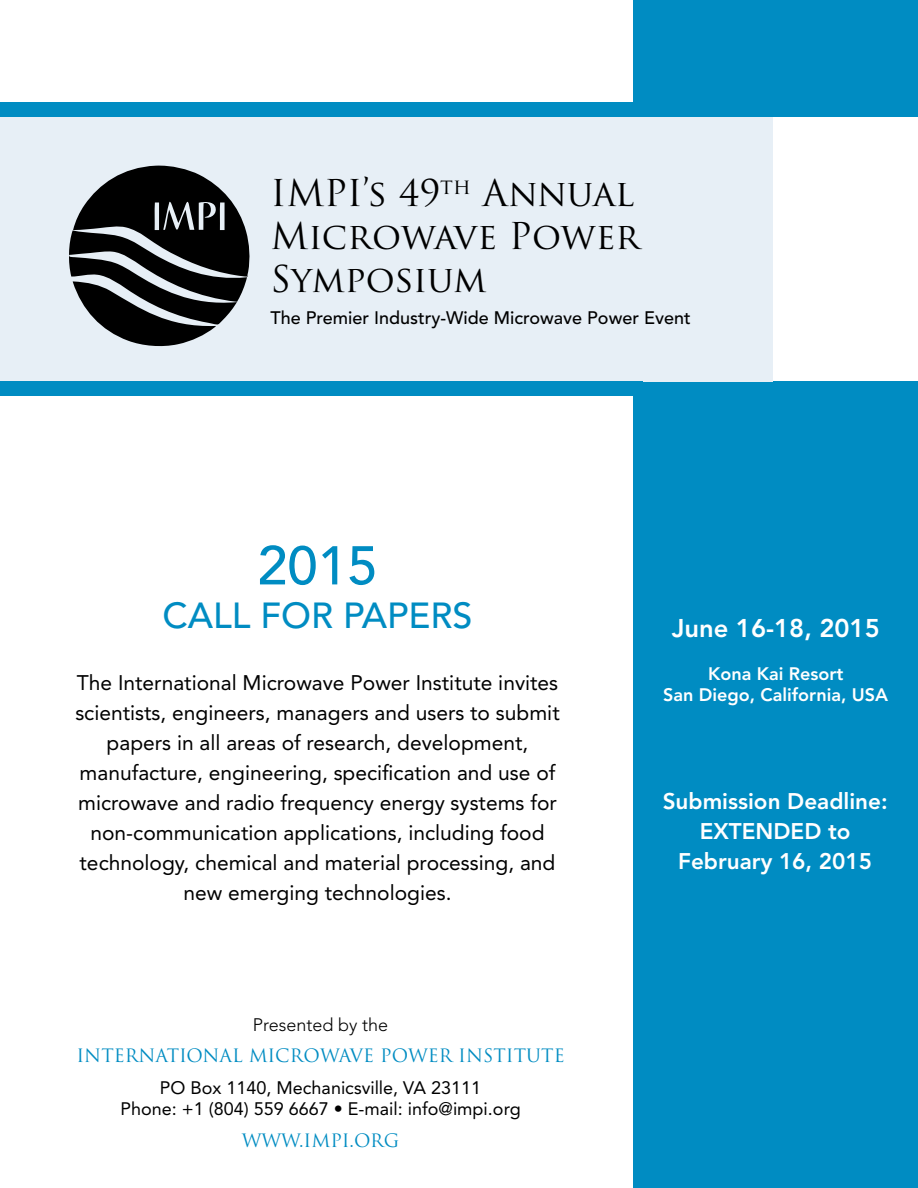
<style>
.page{position:relative;width:918px;height:1188px;background:#fff}
.page>*{position:absolute;margin:0;border:0;box-sizing:border-box;transform-origin:0 0}
.t1{font:500 54px "Avenir LT Std";color:#008cc2}
.t2{font:36px/43.2px "Trajan Pro";color:#000}
.t3{font:500 36px "Avenir LT Std";color:#008cc2}
.t4{font:800 25.5px "Avenir LT Std";color:#fff}
.t5{font:800 22.5px/30px "Avenir LT Std";color:#fff;text-align:center}
.t6{font:21px/30px "Avenir LT Std";color:#000;text-align:center}
.t7{font:18px/21.6px "Avenir LT Std";color:#000;text-align:center}
.t8{font:18px "Trajan Pro";color:#008cc2}
.t9{font:500 18px "Avenir LT Std";color:#000}
.t10{font:800 18px/21.6px "Avenir LT Std";color:#fff;text-align:center}
.t11{font:300 18px "Avenir LT Std";color:#000}
</style>
<div class="page">
<div style="left:634px;top:0;width:284px;height:117px;background:#008cc2"></div>
<div style="left:634px;top:382px;width:284px;height:806px;background:#008cc2"></div>
<div style="left:0;top:117px;width:772px;height:265px;background:#e7eff6"></div>
<div style="left:0;top:103px;width:643px;height:14px;background:#008cc2"></div>
<div style="left:0;top:382px;width:643px;height:14px;background:#008cc2"></div>
<svg style="left:69px;top:166px;width:180px;height:180px"></svg>
<h2 class="t2" style="left:271px;top:171px;width:371px">IMPI’s 49<sup>th</sup> Annual<br>Microwave Power<br>Symposium</h2>
<p class="t9" style="left:271px;top:307px;width:422px">The Premier Industry-Wide Microwave Power Event</p>
<h1 class="t1" style="left:257px;top:535px;width:122px">2015</h1>
<h2 class="t3" style="left:163px;top:594px;width:312px">CALL FOR PAPERS</h2>
<p class="t6" style="left:75px;top:668px;width:486px">The International Microwave Power Institute invites scientists, engineers, managers and users to submit papers in all areas of research, development, manufacture, engineering, specification and use of microwave and radio frequency energy systems for non-communication applications, including food technology, chemical and material processing, and new emerging technologies.</p>
<p class="t11" style="left:253px;top:1014px;width:137px">Presented by the</p>
<p class="t8" style="left:76px;top:1044px;width:490px">INTERNATIONAL MICROWAVE POWER INSTITUTE</p>
<p class="t7" style="left:120px;top:1077px;width:402px">PO Box 1140, Mechanicsville, VA 23111<br>Phone: +1 (804) 559 6667 • E-mail: info@impi.org</p>
<p class="t8" style="left:242px;top:1129px;width:159px">WWW.IMPI.ORG</p>
<p class="t4" style="left:672px;top:613px;width:210px">June 16-18, 2015</p>
<p class="t10" style="left:663px;top:663px;width:226px">Kona Kai Resort<br>San Diego, California, USA</p>
<p class="t5" style="left:663px;top:786px;width:226px">Submission Deadline:<br>EXTENDED to<br>February 16, 2015</p>
</div>
